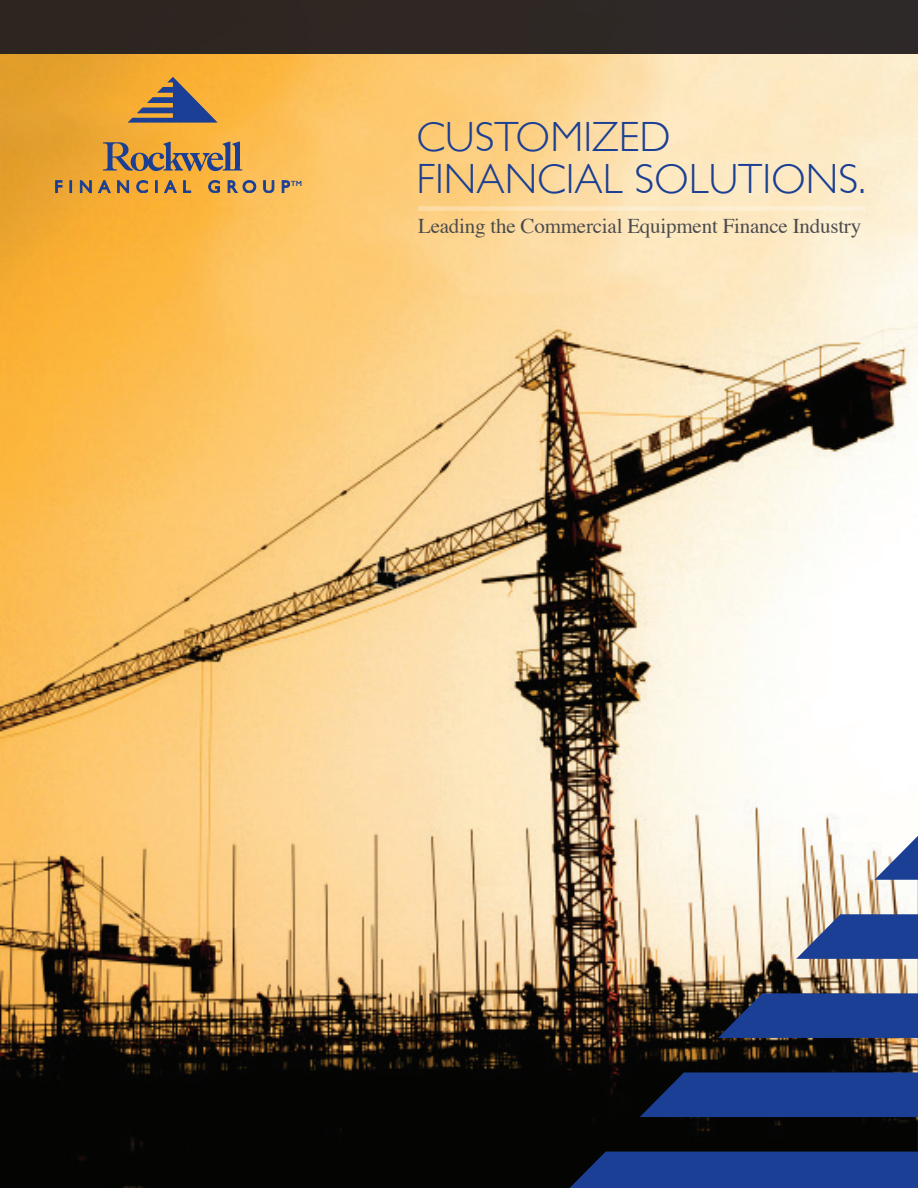
<style>
.page{position:relative;width:918px;height:1188px;background:#fff}
.page>*{position:absolute;margin:0;border:0;box-sizing:border-box;transform-origin:0 0}
.t1{font:300 42.3px/42.3px "Gill Sans";color:#1b3f94}
.t2{font:21px "Times";letter-spacing:-.01em;color:#4b4c4d}
.t3{font:600 7.5px "Gill Sans";color:#1b3f94}
</style>
<div class="page">
<img style="left:0;top:54px;width:918px;height:1134px">
<div style="left:0;top:0;width:918px;height:54px;background:#2e2724"></div>
<svg style="left:55px;top:180px;width:7px;height:13px"></svg>
<svg style="left:70px;top:181px;width:2px;height:12px"></svg>
<svg style="left:80px;top:180px;width:12px;height:13px"></svg>
<svg style="left:98px;top:180px;width:13px;height:13px"></svg>
<svg style="left:117px;top:180px;width:12px;height:13px"></svg>
<svg style="left:136px;top:180px;width:12px;height:13px"></svg>
<svg style="left:155px;top:181px;width:2px;height:12px"></svg>
<svg style="left:164px;top:180px;width:13px;height:13px"></svg>
<svg style="left:183px;top:180px;width:8px;height:13px"></svg>
<svg style="left:208px;top:180px;width:12px;height:13px"></svg>
<svg style="left:228px;top:180px;width:28px;height:13px"></svg>
<svg style="left:263px;top:180px;width:11px;height:13px"></svg>
<svg style="left:282px;top:180px;width:8px;height:13px"></svg>
<svg style="left:128px;top:77px;width:90px;height:46px"></svg>
<svg style="left:103px;top:142px;width:139px;height:29px"></svg>
<svg style="left:418px;top:206px;width:447px;height:5px"></svg>
<svg style="left:569px;top:836px;width:349px;height:352px"></svg>
<p class="t3" style="left:291px;top:178px;width:13px">TM</p>
<h1 class="t1" style="left:417px;top:114px;width:451px">CUSTOMIZED<br>FINANCIAL SOLUTIONS.</h1>
<p class="t2" style="left:418px;top:206px;width:445px">Leading the Commercial Equipment Finance Industry</p>
</div>
